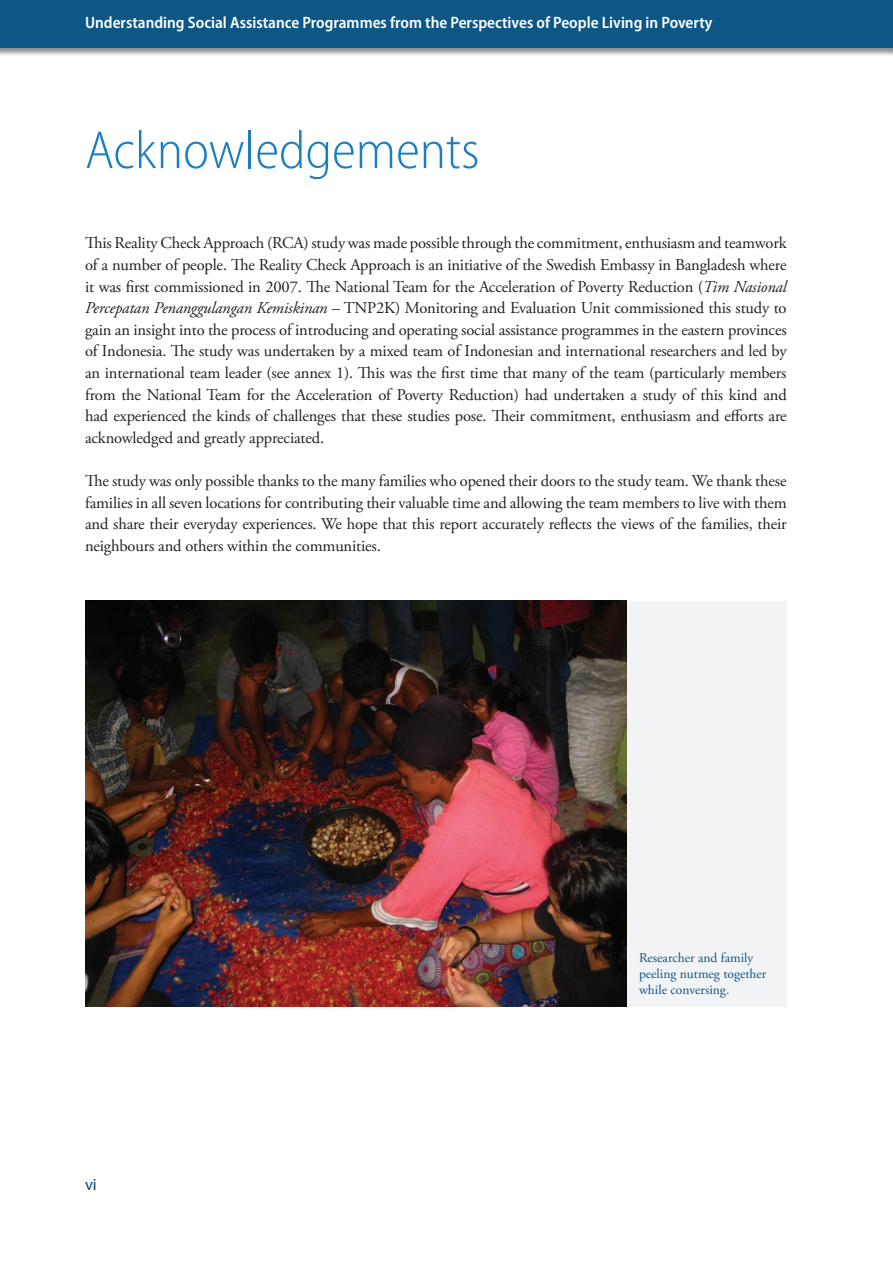
<style>
.page{position:relative;width:893px;height:1263px;background:#fff}
.page>*{position:absolute;margin:0;border:0;box-sizing:border-box;transform-origin:0 0}
.chapter_title{font:300 semi-condensed 54px "Myriad Pro";color:#1b7dc2}
.t1{font:16.5px/21.6px "Adobe Garamond Pro";letter-spacing:-.01em;color:#231f20;text-align:justify}
.t2{font:600 semi-condensed 16.5px "Myriad Pro";color:#fff}
.t3{font:16.5px "Myriad Pro";color:#0d466a}
.Photo_Caption{font:13.5px/16.2px "Adobe Garamond Pro";color:#0c5786}
.s1{font-style:italic}
</style>
<div class="page">
<div style="left:0;top:0;width:893px;height:56px;background:#231f20;opacity:.5"></div>
<div style="left:0;top:0;width:893px;height:48px;background:#0c5786"></div>
<div style="left:626px;top:601px;width:160px;height:406px;background:#f2f3f4"></div>
<img style="left:85px;top:601px;width:541px;height:406px">
<p class="t2" style="left:85px;top:13px;width:629px">Understanding Social Assistance Programmes from the Perspectives of People Living in Poverty</p>
<p class="chapter_title" style="left:85px;top:121px;width:396px">Acknowledgements</p>
<p class="t1" style="left:85px;top:233px;width:703px">This Reality Check Approach (RCA) study was made possible through the commitment, enthusiasm and teamwork of a number of people. The Reality Check Approach is an initiative of the Swedish Embassy in Bangladesh where it was first commissioned in 2007. The National Team for the Acceleration of Poverty Reduction (<span class="s1">Tim Nasional Percepatan Penanggulangan Kemiskinan</span> – TNP2K) Monitoring and Evaluation Unit commissioned this study to gain an insight into the process of introducing and operating social assistance programmes in the eastern provinces of Indonesia. The study was undertaken by a mixed team of Indonesian and international researchers and led by an international team leader (see annex 1). This was the first time that many of the team (particularly members from the National Team for the Acceleration of Poverty Reduction) had undertaken a study of this kind and had experienced the kinds of challenges that these studies pose. Their commitment, enthusiasm and efforts are acknowledged and greatly appreciated.</p>
<p class="t1" style="left:85px;top:471px;width:703px">The study was only possible thanks to the many families who opened their doors to the study team. We thank these families in all seven locations for contributing their valuable time and allowing the team members to live with them and share their everyday experiences. We hope that this report accurately reflects the views of the families, their neighbours and others within the communities.</p>
<p class="t3" style="left:85px;top:1174px;width:13px">vi</p>
<p class="Photo_Caption" style="left:639px;top:949px;width:129px">Researcher and family peeling nutmeg together while conversing.</p>
</div>
